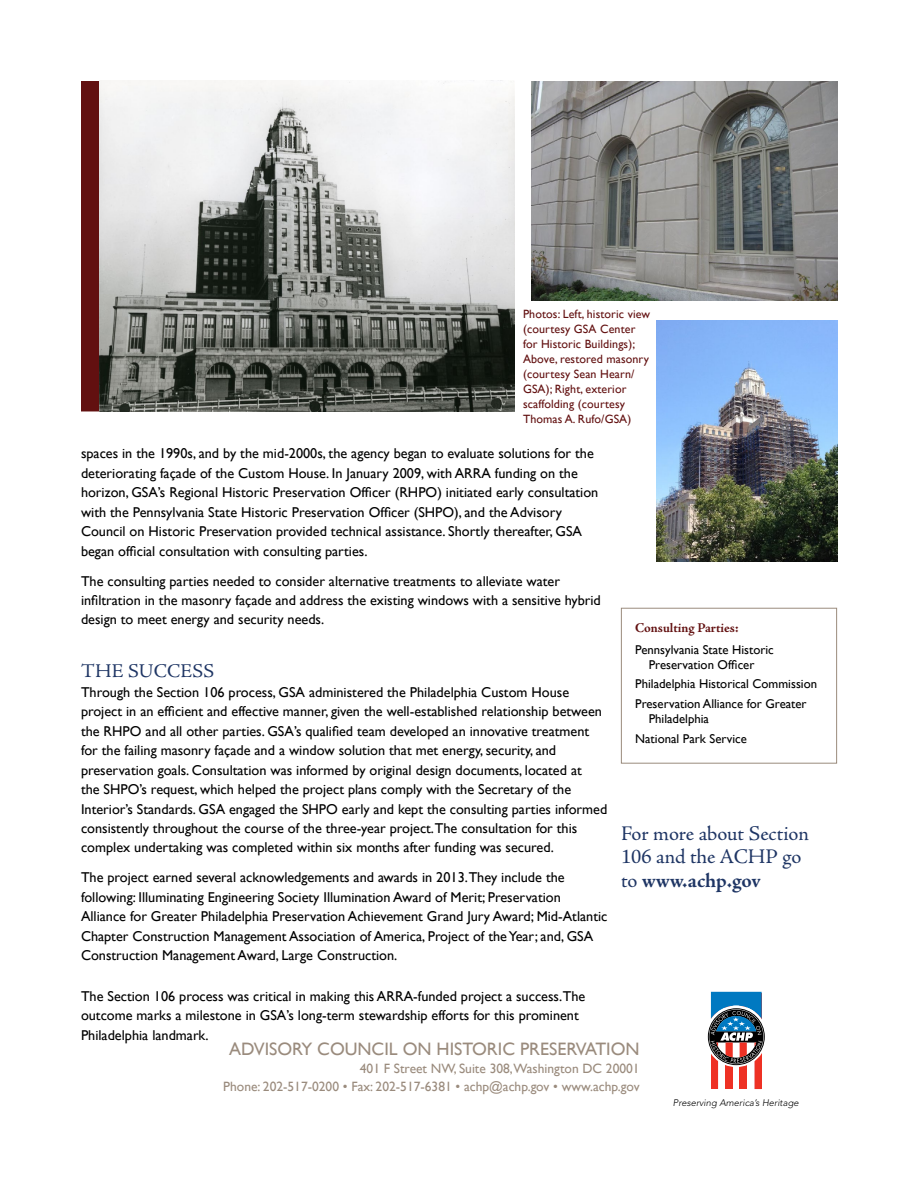
<style>
.page{position:relative;width:918px;height:1188px;background:#fff}
.page>*{position:absolute;margin:0;border:0;box-sizing:border-box;transform-origin:0 0}
.t1{font:20.85px/23.5px "Adobe Jenson Pro";letter-spacing:-.005em;color:#1e3564}
.t2{font:700 20.85px "Adobe Jenson Pro";letter-spacing:-.005em;color:#1e3564}
.t3{font:19.5px "Adobe Jenson Pro";letter-spacing:.015em;color:#1e3564}
.t4{font:18px "Gill Sans";color:#9a8b7d}
.t5{font:14.25px/19.5px "Gill Sans";color:#000}
.t6{font:13.5px/18px "Gill Sans";color:#9a8b7d;text-align:right}
.t7{font:700 13.5px "Adobe Jenson Pro";letter-spacing:-.005em;color:#621010}
.t8{font:12.75px/19.8px "Gill Sans";color:#000}
.t9{font:12px/15px "Gill Sans";letter-spacing:.01em;color:#621010}
.t10{font:italic 300 9.45px "Avenir";color:#000}
.s1{font-weight:400}
</style>
<div class="page">
<svg style="left:707px;top:992px;width:58px;height:97px"></svg>
<img style="left:657px;top:321px;width:181px;height:241px">
<div style="left:81px;top:81px;width:18px;height:330px;background:#621010"></div>
<div style="left:621px;top:608px;width:216px;height:156px;border:1px solid #9a8b7d"></div>
<img style="left:99px;top:81px;width:416px;height:330px">
<img style="left:531px;top:81px;width:307px;height:220px">
<p class="t9" style="left:523px;top:307px;width:129px">Photos: Left, historic view (courtesy GSA Center for Historic Buildings);<br>Above, restored masonry (courtesy Sean Hearn/<br>GSA); Right, exterior scaffolding (courtesy<br>Thomas A. Rufo/GSA)</p>
<p class="t5" style="left:81px;top:444px;width:519px">spaces in the 1990s, and by the mid-2000s, the agency began to evaluate solutions for the deteriorating façade of the Custom House. In January 2009, with ARRA funding on the horizon, GSA’s Regional Historic Preservation Officer (RHPO) initiated early consultation with the Pennsylvania State Historic Preservation Officer (SHPO), and the Advisory Council on Historic Preservation provided technical assistance. Shortly thereafter, GSA began official consultation with consulting parties.</p>
<p class="t5" style="left:81px;top:571px;width:521px">The consulting parties needed to consider alternative treatments to alleviate water infiltration in the masonry façade and address the existing windows with a sensitive hybrid design to meet energy and security needs.</p>
<h2 class="t3" style="left:81px;top:660px;width:135px">the success</h2>
<p class="t5" style="left:81px;top:682px;width:528px">Through the Section 106 process, GSA administered the Philadelphia Custom House project in an efficient and effective manner, given the well-established relationship between the RHPO and all other parties. GSA’s qualified team developed an innovative treatment for the failing masonry façade and a window solution that met energy, security, and preservation goals. Consultation was informed by original design documents, located at<br>the SHPO’s request, which helped the project plans comply with the Secretary of the Interior’s Standards. GSA engaged the SHPO early and kept the consulting parties informed consistently throughout the course of the three-year project.The consultation for this complex undertaking was completed within six months after funding was secured.</p>
<p class="t5" style="left:81px;top:868px;width:528px">The project earned several acknowledgements and awards in 2013.They include the following: Illuminating Engineering Society Illumination Award of Merit; Preservation Alliance for Greater Philadelphia Preservation Achievement Grand Jury Award; Mid-Atlantic Chapter Construction Management Association of America, Project of the Year; and, GSA Construction Management Award, Large Construction.</p>
<p class="t5" style="left:81px;top:987px;width:506px">The Section 106 process was critical in making this ARRA-funded project a success.The outcome marks a milestone in GSA’s long-term stewardship efforts for this prominent<br>Philadelphia landmark.</p>
<p class="t7" style="left:635px;top:620px;width:105px">Consulting Parties:</p>
<p class="t8" style="left:635px;top:642px;width:140px;line-height:15px;text-align:center">Pennsylvania State Historic<br>Preservation Officer</p>
<p class="t8" style="left:635px;top:674px;width:183px">Philadelphia Historical Commission<br>Preservation Alliance for Greater</p>
<p class="t8" style="left:635px;top:709px;width:113px;text-indent:14px">Philadelphia<br>National Park Service</p>
<h1 class="t1" style="left:621px;top:822px;width:189px">For more about Section<br>106 and the ACHP</h1>
<h1 class="t1" style="left:783px;top:845px;width:20px">go</h1>
<h1 class="t2" style="left:621px;top:868px;width:141px"><span class="s1">to</span> www.achp.gov</h1>
<p class="t4" style="left:229px;top:1038px;width:412px">ADVISORY COUNCIL ON HISTORIC PRESERVATION</p>
<p class="t6" style="left:223px;top:1059px;width:418px">401 F Street NW, Suite 308,Washington DC 20001<br>Phone: 202-517-0200 • Fax: 202-517-6381 • achp@achp.gov • www.achp.gov</p>
<p class="t10" style="left:673px;top:1098px;width:127px">Preserving America’s Heritage</p>
</div>
